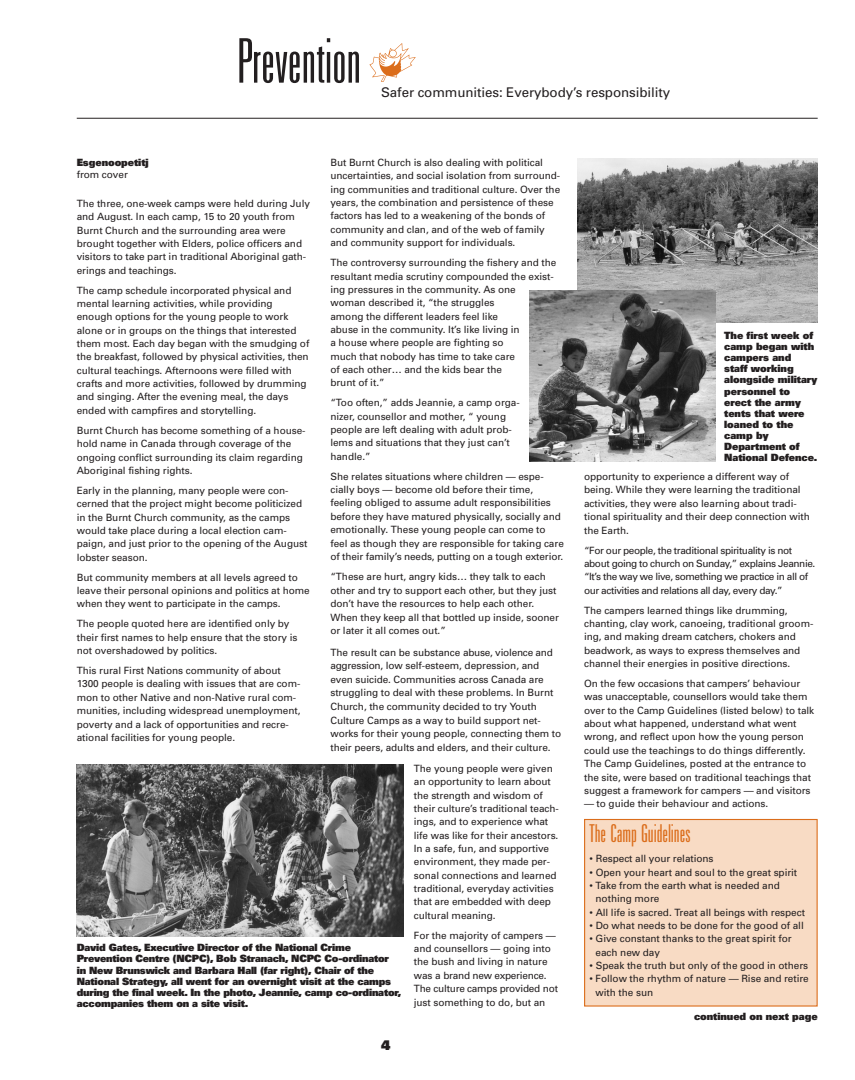
<style>
.page{position:relative;width:855px;height:1080px;background:#fff}
.page>*{position:absolute;margin:0;border:0;box-sizing:border-box;transform-origin:0 0}
.t1{font:66.75px "U49";color:#231f20}
.t2{font:26.75px "U49";color:#db6d1b}
.t3{font:13.38px "Univers";letter-spacing:-.005em;color:#231f20}
.t4{font:900 13.38px "Univers";color:#231f20}
.t5{font:10px/13.4px "Univers";letter-spacing:-.005em;color:#231f20}
.t6{font:900 10px/11.1px "Univers";letter-spacing:-.02em;color:#231f20}
.t7{font:10px/13.4px "Univers";letter-spacing:-.04em;color:#231f20}
</style>
<div class="page">
<hr style="left:77px;top:118px;width:741px;height:1px;background:#231f20">
<img style="left:369px;top:43px;width:47px;height:39px">
<img style="left:577px;top:159px;width:241px;height:164px">
<img style="left:530px;top:290px;width:185px;height:172px">
<img style="left:77px;top:765px;width:327px;height:171px">
<div style="left:585px;top:819px;width:232px;height:187px;background:#f8dbc4"></div>
<div style="left:584px;top:819px;width:234px;height:188px;border:1px solid #db6d1b"></div>
<h1 class="t1" style="left:237px;top:38px;width:126px">Prevention</h1>
<h3 class="t3" style="left:381px;top:88px;width:291px">Safer communities: Everybody’s responsibility</h3>
<p class="t5" style="left:330px;top:157px;width:231px">But Burnt Church is also dealing with political uncertainties, and social isolation from surround&shy;ing communities and traditional culture. Over the years, the combination and persistence of these factors has led to a weakening of the bonds of community and clan, and of the web of family and community support for individuals.</p>
<p class="t5" style="left:330px;top:257px;width:228px">The controversy surrounding the fishery and the resultant media scrutiny compounded the exist&shy;ing pressures in the community. As one<br>woman described it, “the struggles<br>among the different leaders feel like<br>abuse in the community. It’s like living in<br>a house where people are fighting so<br>much that nobody has time to take care<br>of each other… and the kids bear the<br>brunt of it.”</p>
<p class="t5" style="left:330px;top:397px;width:191px">“Too often,” adds Jeannie, a camp orga&shy;nizer, counsellor and mother, “ young people are left dealing with adult prob&shy;lems and situations that they just can’t handle.”</p>
<p class="t5" style="left:330px;top:470px;width:235px">She relates situations where children — espe&shy;cially boys — become old before their time, feeling obliged to assume adult responsibilities before they have matured physically, socially and emotionally. These young people can come to feel as though they are responsible for taking care of their family’s needs, putting on a tough exterior.</p>
<p class="t5" style="left:330px;top:571px;width:230px">“These are hurt, angry kids… they talk to each other and try to support each other, but they just don’t have the resources to help each other.<br>When they keep all that bottled up inside, sooner or later it all comes out.”</p>
<p class="t5" style="left:330px;top:646px;width:232px">The result can be substance abuse, violence and aggression, low self-esteem, depression, and even suicide. Communities across Canada are struggling to deal with these problems. In Burnt Church, the community decided to try Youth Culture Camps as a way to build support net&shy;works for their young people, connecting them to their peers, adults and elders, and their culture.</p>
<p class="t5" style="left:414px;top:763px;width:147px">The young people were given an opportunity to learn about the strength and wisdom of their culture’s traditional teach&shy;ings, and to experience what life was like for their ancestors.<br>In a safe, fun, and supportive environment, they made per&shy;sonal connections and learned traditional, everyday activities that are embedded with deep cultural meaning.</p>
<p class="t5" style="left:414px;top:929px;width:146px">For the majority of campers — and counsellors — going into the bush and living in nature was a brand new experience.<br>The culture camps provided not just something to do, but an</p>
<p class="t6" style="left:77px;top:158px;width:73px">Esgenoopetitj</p>
<p class="t5" style="left:77px;top:169px;width:53px">from cover</p>
<p class="t5" style="left:77px;top:198px;width:235px">The three, one-week camps were held during July and August. In each camp, 15 to 20 youth from Burnt Church and the surrounding area were brought together with Elders, police officers and visitors to take part in traditional Aboriginal gath&shy;erings and teachings.</p>
<p class="t5" style="left:77px;top:284px;width:234px">The camp schedule incorporated physical and mental learning activities, while providing enough options for the young people to work alone or in groups on the things that interested them most. Each day began with the smudging of the breakfast, followed by physical activities, then cultural teachings. Afternoons were filled with crafts and more activities, followed by drumming and singing. After the evening meal, the days ended with campfires and storytelling.</p>
<p class="t5" style="left:77px;top:424px;width:230px">Burnt Church has become something of a house&shy;hold name in Canada through coverage of the ongoing conflict surrounding its claim regarding Aboriginal fishing rights.</p>
<p class="t5" style="left:77px;top:485px;width:232px">Early in the planning, many people were con&shy;cerned that the project might become politicized in the Burnt Church community, as the camps would take place during a local election cam&shy;paign, and just prior to the opening of the August lobster season.</p>
<p class="t5" style="left:77px;top:571px;width:235px">But community members at all levels agreed to leave their personal opinions and politics at home when they went to participate in the camps.</p>
<p class="t5" style="left:77px;top:618px;width:222px">The people quoted here are identified only by their first names to help ensure that the story is not overshadowed by politics.</p>
<p class="t5" style="left:77px;top:665px;width:225px">This rural First Nations community of about 1300 people is dealing with issues that are com&shy;mon to other Native and non-Native rural com&shy;munities, including widespread unemployment, poverty and a lack of opportunities and recre&shy;ational facilities for young people.</p>
<p class="t6" style="left:77px;top:943px;width:326px">David Gates, Executive Director of the National Crime Prevention Centre (NCPC), Bob Stranach, NCPC Co-ordinator<br>in New Brunswick and Barbara Hall (far right), Chair of the National Strategy, all went for an overnight visit at the camps during the final week. In the photo, Jeannie, camp co-ordinator, accompanies them on a site visit.</p>
<h3 class="t4" style="left:381px;top:1040px;width:11px">4</h3>
<p class="t6" style="left:724px;top:331px;width:95px">The first week of camp began with campers and<br>staff working alongside military personnel to erect the army tents that were loaned to the camp by<br>Department of<br>National Defence.</p>
<p class="t5" style="left:584px;top:471px;width:227px">opportunity to experience a different way of being. While they were learning the traditional activities, they were also learning about tradi&shy;tional spirituality and their deep connection with the Earth.</p>
<p class="t7" style="left:584px;top:544px;width:233px">“For our people, the traditional spirituality is not about going to church on Sunday,” explains Jeannie. “It’s the way we live, something we practice in all of our activities and relations all day, every day.”</p>
<p class="t5" style="left:584px;top:604px;width:231px">The campers learned things like drumming, chanting, clay work, canoeing, traditional groom&shy;ing, and making dream catchers, chokers and beadwork, as ways to express themselves and channel their energies in positive directions.</p>
<p class="t5" style="left:584px;top:678px;width:232px">On the few occasions that campers’ behaviour was unacceptable, counsellors would take them over to the Camp Guidelines (listed below) to talk about what happened, understand what went wrong, and reflect upon how the young person could use the teachings to do things differently.<br>The Camp Guidelines, posted at the entrance to the site, were based on traditional teachings that suggest a framework for campers — and visitors</p>
<p class="t5" style="left:584px;top:798px;width:186px">— to guide their behaviour and actions.</p>
<h2 class="t2" style="left:590px;top:825px;width:102px">The Camp Guidelines</h2>
<p class="t5" style="left:590px;top:853px;width:126px">• Respect all your relations</p>
<p class="t5" style="left:590px;top:866px;width:209px">• Open your heart and soul to the great spirit</p>
<p class="t5" style="left:596px;top:880px;width:186px;text-indent:-6px">• Take from the earth what is needed and nothing more</p>
<p class="t5" style="left:590px;top:906px;width:217px">• All life is sacred. Treat all beings with respect</p>
<p class="t5" style="left:590px;top:920px;width:216px">• Do what needs to be done for the good of all</p>
<p class="t5" style="left:596px;top:933px;width:198px;text-indent:-6px">• Give constant thanks to the great spirit for each new day</p>
<p class="t5" style="left:590px;top:960px;width:220px">• Speak the truth but only of the good in others</p>
<p class="t5" style="left:596px;top:973px;width:215px;text-indent:-6px">• Follow the rhythm of nature — Rise and retire with the sun</p>
<p class="t6" style="left:694px;top:1012px;width:125px">continued on next page</p>
</div>
